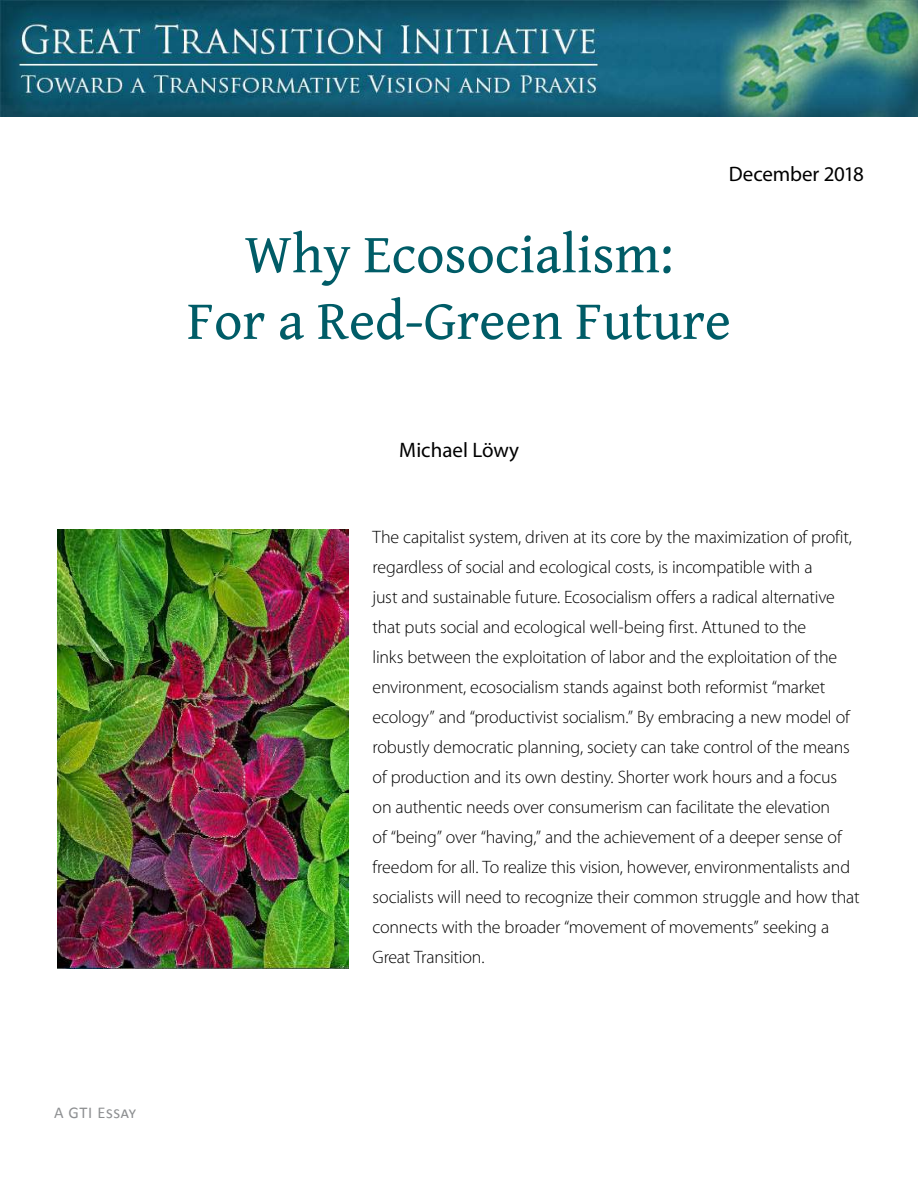
<style>
.page{position:relative;width:918px;height:1188px;background:#fff}
.page>*{position:absolute;margin:0;border:0;box-sizing:border-box;transform-origin:0 0}
.t1{font:55.5px/66.6px "Gentium Book Basic";color:#005c67;text-align:center}
.t2{font:21px "Myriad Pro";color:#000}
.t3{font:300 18px/30px "Myriad Pro";letter-spacing:-.01em;color:#000}
.t4{font:16.5px "Calibri";letter-spacing:.035em;color:#8e9092}
</style>
<div class="page">
<img style="left:0;top:1px;width:918px;height:116px">
<img style="left:57px;top:529px;width:291px;height:439px">
<p class="t2" style="left:729px;top:161px;width:137px">December 2018</p>
<h1 class="t1" style="left:187px;top:219px;width:545px">Why Ecosocialism:<br>For a Red-Green Future</h1>
<p class="t2" style="left:399px;top:437px;width:121px">Michael Löwy</p>
<p class="t3" style="left:373px;top:522px;width:489px">The capitalist system, driven at its core by the maximization of profit, regardless of social and ecological costs, is incompatible with a<br>just and sustainable future. Ecosocialism offers a radical alternative that puts social and ecological well-being first. Attuned to the<br>links between the exploitation of labor and the exploitation of the environment, ecosocialism stands against both reformist “market ecology” and “productivist socialism.” By embracing a new model of robustly democratic planning, society can take control of the means of production and its own destiny. Shorter work hours and a focus on authentic needs over consumerism can facilitate the elevation<br>of “being” over “having,” and the achievement of a deeper sense of freedom for all. To realize this vision, however, environmentalists and socialists will need to recognize their common struggle and how that connects with the broader “movement of movements” seeking a Great Transition.</p>
<p class="t4" style="left:54px;top:1102px;width:84px">A GTI Essay</p>
</div>
